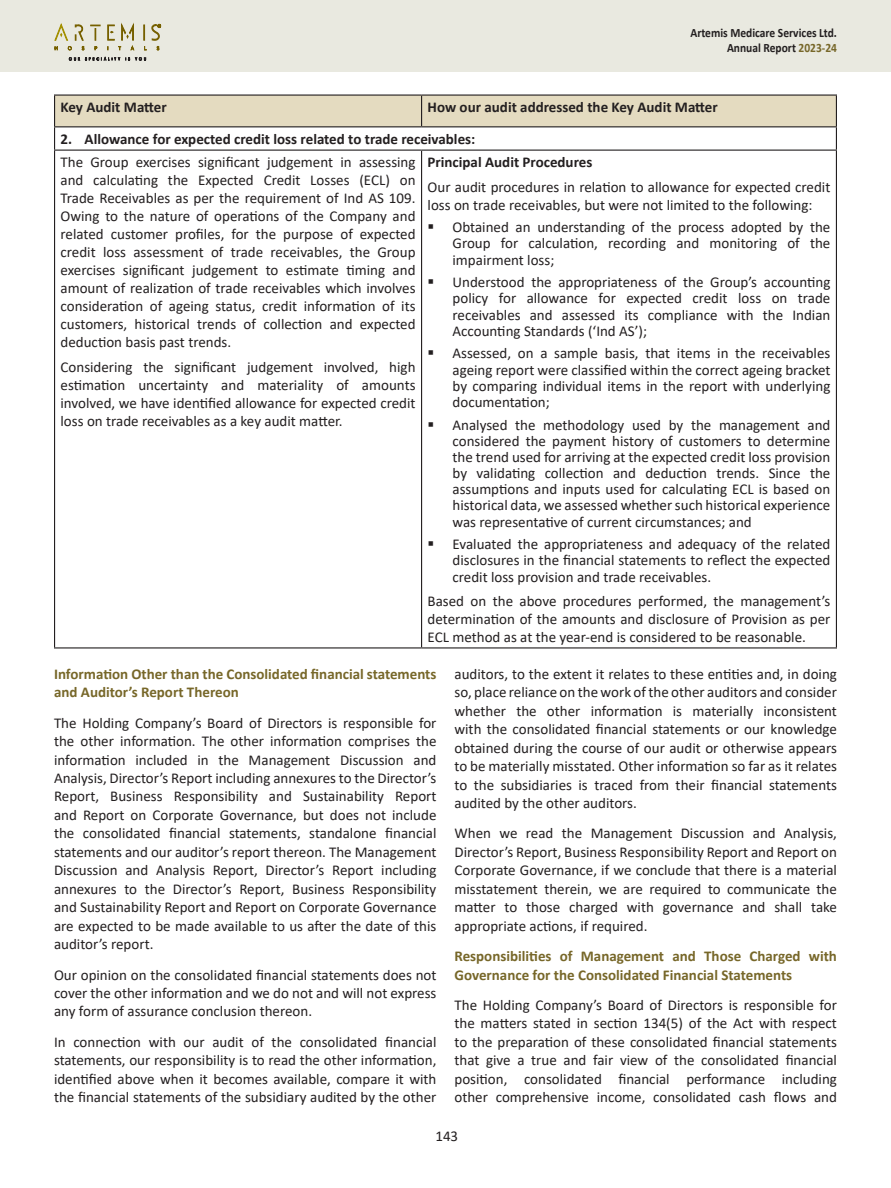
<style>
.page{position:relative;width:891px;height:1188px;background:#fff}
.page>*{position:absolute;margin:0;border:0;box-sizing:border-box;transform-origin:0 0}
.t1{font:15px/18.5px "Calibri";color:#231f20;text-align:justify}
.t2{font:700 15px/18.5px "Calibri";color:#776729}
.t3{font:700 15px "Calibri";color:#231f20}
.t4{font:700 12.75px/15.3px "Calibri";color:#231f20;text-align:right;scale:.9 1}
.s1{color:#776729}
</style>
<div class="page">
<div style="left:0;top:0;width:891px;height:72px;background:#e9e9e0"></div>
<svg style="left:54px;top:23px;width:107px;height:38px"></svg>
<hr style="left:54px;top:94px;width:368px;height:2px;background:#231f20">
<hr style="left:422px;top:94px;width:415px;height:2px;background:#231f20">
<svg style="left:54px;top:95px;width:783px;height:55px"></svg>
<hr style="left:54px;top:150px;width:368px;height:1px;background:#231f20">
<hr style="left:54px;top:151px;width:1px;height:496px;background:#231f20">
<hr style="left:422px;top:150px;width:415px;height:1px;background:#231f20">
<hr style="left:421px;top:151px;width:1px;height:496px;background:#231f20">
<hr style="left:836px;top:151px;width:1px;height:496px;background:#231f20">
<hr style="left:54px;top:647px;width:368px;height:2px;background:#231f20">
<hr style="left:422px;top:647px;width:415px;height:2px;background:#231f20">
<p class="t4" style="left:690px;top:25px;width:164px">Artemis Medicare Services Ltd.<br>Annual Report <span class="s1">2023-24</span></p>
<p class="t3" style="left:61px;top:97px;width:108px">Key Audit Matter</p>
<p class="t3" style="left:428px;top:97px;width:292px">How our audit addressed the Key Audit Matter</p>
<p class="t3" style="left:61px;top:129px;width:416px">2. Allowance for expected credit loss related to trade receivables:</p>
<p class="t1" style="left:61px;top:153px;width:357px;line-height:18px">The Group exercises significant judgement in assessing and calculating the Expected Credit Losses (ECL) on Trade Receivables as per the requirement of Ind AS 109.<br>Owing to the nature of operations of the Company and related customer profiles, for the purpose of expected credit loss assessment of trade receivables, the Group exercises significant judgement to estimate timing and amount of realization of trade receivables which involves consideration of ageing status, credit information of its customers, historical trends of collection and expected deduction basis past trends.</p>
<p class="t1" style="left:61px;top:357px;width:357px;line-height:18px">Considering the significant judgement involved, high estimation uncertainty and materiality of amounts involved, we have identified allowance for expected credit loss on trade receivables as a key audit matter.</p>
<p class="t3" style="left:428px;top:152px;width:166px">Principal Audit Procedures</p>
<p class="t1" style="left:428px;top:177px;width:404px;line-height:18px">Our audit procedures in relation to allowance for expected credit loss on trade receivables, but were not limited to the following:</p>
<p class="t1" style="left:453px;top:219px;width:379px;line-height:16.2px">Obtained an understanding of the process adopted by the Group for calculation, recording and monitoring of the impairment loss;</p>
<p class="t1" style="left:453px;top:274px;width:379px;line-height:16.2px">Understood the appropriateness of the Group’s accounting policy for allowance for expected credit loss on trade receivables and assessed its compliance with the Indian Accounting Standards (‘Ind AS’);</p>
<p class="t1" style="left:453px;top:345px;width:379px;line-height:16.2px">Assessed, on a sample basis, that items in the receivables ageing report were classified within the correct ageing bracket by comparing individual items in the report with underlying documentation;</p>
<p class="t1" style="left:453px;top:416px;width:379px;line-height:16.2px">Analysed the methodology used by the management and considered the payment history of customers to determine the trend used for arriving at the expected credit loss provision by validating collection and deduction trends. Since the assumptions and inputs used for calculating ECL is based on historical data, we assessed whether such historical experience was representative of current circumstances; and</p>
<p class="t1" style="left:453px;top:536px;width:379px;line-height:16.2px">Evaluated the appropriateness and adequacy of the related disclosures in the financial statements to reflect the expected credit loss provision and trade receivables.</p>
<p class="t1" style="left:428px;top:592px;width:404px;line-height:18px">Based on the above procedures performed, the management’s determination of the amounts and disclosure of Provision as per ECL method as at the year-end is considered to be reasonable.</p>
<p class="t2" style="left:54px;top:664px;width:384px">Information Other than the Consolidated financial statements and Auditor’s Report Thereon</p>
<p class="t1" style="left:54px;top:713px;width:384px">The Holding Company’s Board of Directors is responsible for the other information. The other information comprises the information included in the Management Discussion and Analysis, Director’s Report including annexures to the Director’s Report, Business Responsibility and Sustainability Report and Report on Corporate Governance, but does not include the consolidated financial statements, standalone financial statements and our auditor’s report thereon. The Management Discussion and Analysis Report, Director’s Report including annexures to the Director’s Report, Business Responsibility and Sustainability Report and Report on Corporate Governance are expected to be made available to us after the date of this auditor’s report.</p>
<p class="t1" style="left:54px;top:965px;width:384px">Our opinion on the consolidated financial statements does not cover the other information and we do not and will not express any form of assurance conclusion thereon.</p>
<p class="t1" style="left:54px;top:1032px;width:384px">In connection with our audit of the consolidated financial statements, our responsibility is to read the other information, identified above when it becomes available, compare it with the financial statements of the subsidiary audited by the other</p>
<p class="t1" style="left:454px;top:664px;width:384px">auditors, to the extent it relates to these entities and, in doing so, place reliance on the work of the other auditors and consider whether the other information is materially inconsistent with the consolidated financial statements or our knowledge obtained during the course of our audit or otherwise appears to be materially misstated. Other information so far as it relates to the subsidiaries is traced from their financial statements audited by the other auditors.</p>
<p class="t1" style="left:454px;top:824px;width:384px">When we read the Management Discussion and Analysis, Director’s Report, Business Responsibility Report and Report on Corporate Governance, if we conclude that there is a material misstatement therein, we are required to communicate the matter to those charged with governance and shall take appropriate actions, if required.</p>
<p class="t2" style="left:454px;top:947px;width:384px">Responsibilities of Management and Those Charged with<br>Governance for the Consolidated Financial Statements</p>
<p class="t1" style="left:454px;top:995px;width:384px">The Holding Company’s Board of Directors is responsible for the matters stated in section 134(5) of the Act with respect to the preparation of these consolidated financial statements that give a true and fair view of the consolidated financial position, consolidated financial performance including other comprehensive income, consolidated cash flows and</p>
<p class="t1" style="left:435px;top:1127px;width:24px">143</p>
</div>
